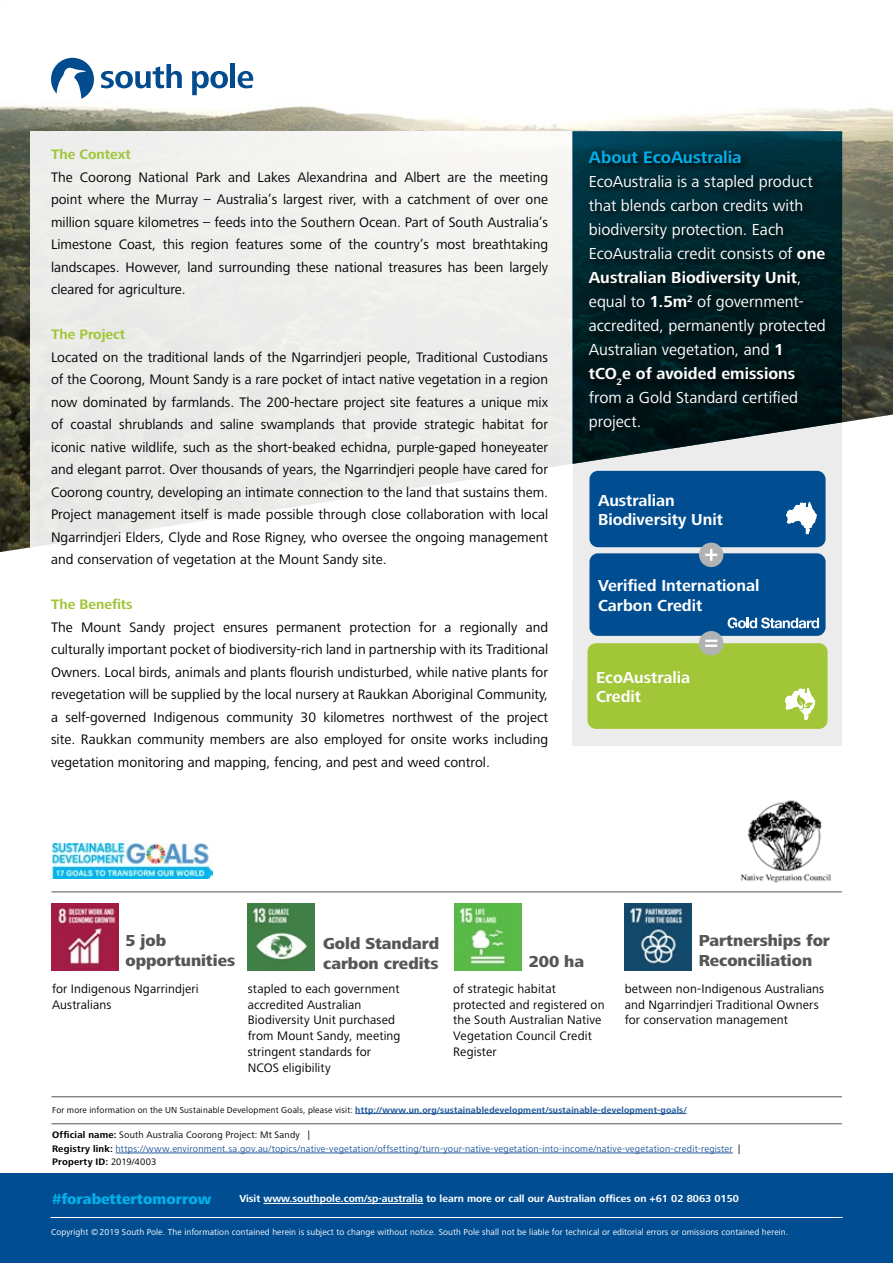
<style>
.page{position:relative;width:893px;height:1263px;background:#fff}
.page>*{position:absolute;margin:0;border:0;box-sizing:border-box;transform-origin:0 0}
.t1{font:700 17.25px "Frutiger Next LT";color:#00b0eb}
.t2{font:16.5px/24px "Frutiger Next LT";color:#fff}
.t3{font:700 16.5px/19.8px "Frutiger Next LT";color:#fff}
.t4{font:800 16.5px/19.8px "Frutiger Next LT";color:#565655}
.t5{font:800 15px "Frutiger Next LT";color:#00b0eb}
.t6{font:14.25px/22.5px "Frutiger Next LT";color:#000;text-align:justify}
.t7{font:700 14.25px "Frutiger Next LT";color:#a1c638}
.t8{font:12.75px/15.8px "Frutiger Next LT";letter-spacing:.01em;color:#000}
.t9{font:700 10.5px "Frutiger Next LT";color:#fff}
.t10{font:9.75px/13.5px "Frutiger Next LT";letter-spacing:.02em;color:#22599b}
.t11{font:9px "Frutiger Next LT";letter-spacing:.01em;color:#fff}
.t12{font:700 9px "Frutiger Next LT";letter-spacing:.025em;color:#22599b}
.s1{font-weight:700}
.s2{font-weight:400;color:#000}
.s3{font-weight:700;color:#000}
.s4{color:#000}
</style>
<div class="page">
<div style="left:572px;top:394px;width:269px;height:351px;background:#ececec"></div>
<img style="left:51px;top:904px;width:67px;height:67px">
<img style="left:0;top:57px;width:893px;height:495px">
<svg style="left:30px;top:131px;width:542px;height:421px;fill:#eeeeeb"></svg>
<div style="left:0;top:1174px;width:893px;height:89px;background:#004e91"></div>
<hr style="left:263px;top:1203px;width:160px;height:1px;background:#fff">
<hr style="left:50px;top:1217px;width:792px;height:1px;background:#fff">
<img style="left:52px;top:843px;width:160px;height:36px">
<hr style="left:51px;top:891px;width:791px;height:1px;background:#565655">
<hr style="left:355px;top:1113px;width:331px;height:1px;background:#22599b">
<hr style="left:116px;top:1153px;width:617px;height:1px;background:#22599b">
<hr style="left:51px;top:1096px;width:791px;height:1px;background:#565655">
<svg style="left:572px;top:131px;width:270px;height:333px"></svg>
<svg style="left:584px;top:146px;width:252px;height:295px;background:#022026"></svg>
<hr style="left:51px;top:1123px;width:791px;height:1px;background:#565655">
<svg style="left:101px;top:64px;width:81px;height:24px"></svg>
<svg style="left:192px;top:71px;width:36px;height:24px"></svg>
<div style="left:230px;top:64px;width:5px;height:24px;background:#034b8f"></div>
<svg style="left:238px;top:71px;width:15px;height:17px"></svg>
<svg style="left:51px;top:58px;width:43px;height:41px"></svg>
<img style="left:248px;top:904px;width:67px;height:67px">
<img style="left:455px;top:904px;width:67px;height:67px">
<img style="left:625px;top:904px;width:67px;height:67px">
<img style="left:740px;top:800px;width:91px;height:83px">
<div style="left:589px;top:553px;width:237px;height:83px;background:#004e91;border-radius:9px"></div>
<div style="left:589px;top:471px;width:237px;height:76px;background:#004e91;border-radius:9px"></div>
<div style="left:587px;top:643px;width:240px;height:86px;background:#a1c638;border-radius:9px"></div>
<div style="left:699px;top:543px;width:24px;height:24px;background:#b1b2b3;border-radius:50%"></div>
<svg style="left:705px;top:549px;width:12px;height:12px"></svg>
<div style="left:699px;top:631px;width:24px;height:24px;background:#b1b2b3;border-radius:50%"></div>
<svg style="left:705px;top:640px;width:12px;height:7px"></svg>
<svg style="left:787px;top:502px;width:29px;height:32px"></svg>
<svg style="left:785px;top:688px;width:30px;height:32px"></svg>
<svg style="left:728px;top:617px;width:91px;height:11px"></svg>
<p class="t7" style="left:51px;top:146px;width:81px">The Context</p>
<p class="t6" style="left:51px;top:166px;width:499px">The Coorong National Park and Lakes Alexandrina and Albert are the meeting point where the Murray – Australia’s largest river, with a catchment of over one million square kilometres – feeds into the Southern Ocean. Part of South Australia’s Limestone Coast, this region features some of the country’s most breathtaking landscapes. However, land surrounding these national treasures has been largely cleared for agriculture.</p>
<p class="t7" style="left:51px;top:326px;width:76px">The Project</p>
<p class="t6" style="left:51px;top:346px;width:499px">Located on the traditional lands of the Ngarrindjeri people, Traditional Custodians of the Coorong, Mount Sandy is a rare pocket of intact native vegetation in a region now dominated by farmlands. The 200-hectare project site features a unique mix of coastal shrublands and saline swamplands that provide strategic habitat for iconic native wildlife, such as the short-beaked echidna, purple-gaped honeyeater and elegant parrot. Over thousands of years, the Ngarrindjeri people have cared for Coorong country, developing an intimate connection to the land that sustains them.<br>Project management itself is made possible through close collaboration with local Ngarrindjeri Elders, Clyde and Rose Rigney, who oversee the ongoing management and conservation of vegetation at the Mount Sandy site.</p>
<p class="t7" style="left:51px;top:596px;width:83px">The Benefits</p>
<p class="t6" style="left:51px;top:616px;width:499px">The Mount Sandy project ensures permanent protection for a regionally and culturally important pocket of biodiversity-rich land in partnership with its Traditional Owners. Local birds, animals and plants flourish undisturbed, while native plants for revegetation will be supplied by the local nursery at Raukkan Aboriginal Community, a self-governed Indigenous community 30 kilometres northwest of the project site. Raukkan community members are also employed for onsite works including vegetation monitoring and mapping, fencing, and pest and weed control.</p>
<p class="t1" style="left:589px;top:148px;width:154px">About EcoAustralia</p>
<p class="t2" style="left:589px;top:170px;width:239px">EcoAustralia is a stapled product that blends carbon credits with biodiversity protection. Each<br>EcoAustralia credit consists of <span class="s1">one<br>Australian Biodiversity Unit</span>, equal to <span class="s1">1.5m</span><sup>2</sup> of government&shy;accredited, permanently protected<br>Australian vegetation, and <span class="s1">1 tCO</span><sub>2</sub><span class="s1">e of avoided emissions </span>from a Gold Standard certified project.</p>
<p class="t3" style="left:598px;top:490px;width:126px">Australian<br>Biodiversity Unit</p>
<p class="t3" style="left:598px;top:576px;width:163px">Verified International<br>Carbon Credit</p>
<p class="t3" style="left:596px;top:667px;width:96px">EcoAustralia<br>Credit</p>
<p class="t4" style="left:125px;top:931px;width:111px">5 job opportunities</p>
<p class="t8" style="left:52px;top:981px;width:148px">for Indigenous Ngarrindjeri<br>Australians</p>
<p class="t4" style="left:323px;top:934px;width:118px">Gold Standard carbon credits</p>
<p class="t8" style="left:248px;top:981px;width:154px">stapled to each government accredited Australian<br>Biodiversity Unit purchased from Mount Sandy, meeting stringent standards for<br>NCOS eligibility</p>
<p class="t4" style="left:529px;top:951px;width:57px">200 ha</p>
<p class="t8" style="left:453px;top:981px;width:153px">of strategic habitat protected and registered on the South Australian Native<br>Vegetation Council Credit<br>Register</p>
<p class="t4" style="left:699px;top:931px;width:133px">Partnerships for<br>Reconciliation</p>
<p class="t8" style="left:625px;top:981px;width:201px">between non-Indigenous Australians and Ngarrindjeri Traditional Owners for conservation management</p>
<p class="t12" style="left:52px;top:1105px;width:636px"><span class="s2">For more information on the UN Sustainable Development Goals, please visit:</span> http://www.un.org/sustainabledevelopment/sustainable-development-goals/</p>
<p class="t10" style="left:52px;top:1128px;width:690px"><span class="s3">Official name:</span> <span class="s4">South Australia Coorong Project: Mt Sandy |<br></span><span class="s3">Registry link:</span> https://www.environment.sa.gov.au/topics/native-vegetation/offsetting/turn-your-native-vegetation-into-income/native-vegetation-credit-register <span class="s4">|<br></span><span class="s3">Property ID:</span> <span class="s4">2019/4003</span></p>
<p class="t5" style="left:52px;top:1191px;width:161px">#forabettertomorrow</p>
<p class="t9" style="left:239px;top:1193px;width:501px">Visit www.southpole.com/sp-australia to learn more or call our Australian offices on +61 02 8063 0150</p>
<p class="t11" style="left:51px;top:1227px;width:739px">Copyright © 2019 South Pole. The information contained herein is subject to change without notice. South Pole shall not be liable for technical or editorial errors or omissions contained herein.</p>
</div>
